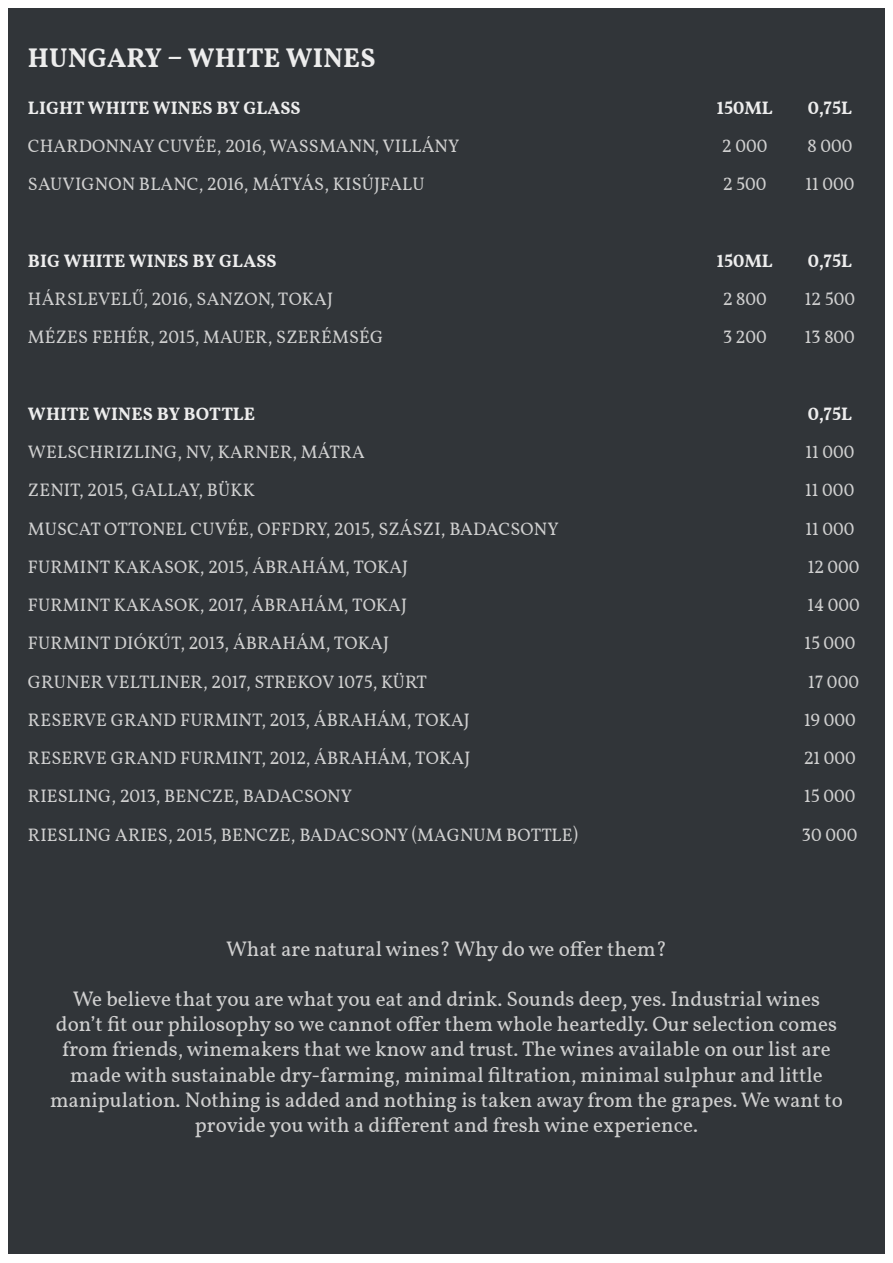
<style>
.page{position:relative;width:893px;height:1263px;background:#fff}
.page>*{position:absolute;margin:0;border:0;box-sizing:border-box;transform-origin:0 0}
.t1{font:700 27px "Vollkorn";letter-spacing:.01em;color:#ededed}
.t2{font:21px/25.2px "Vollkorn";color:#d0d0d0;text-align:center}
.t3{font:18px "Vollkorn";letter-spacing:.01em;color:#d0d0d0}
.t4{font:700 18px "Vollkorn";letter-spacing:.01em;color:#ededed}
</style>
<div class="page">
<div style="left:8px;top:9px;width:876px;height:1245px;background:#313539"></div>
<h1 class="t1" style="left:28px;top:41px;width:349px">HUNGARY – WHITE WINES</h1>
<p class="t4" style="left:28px;top:96px;width:274px">LIGHT WHITE WINES BY GLASS</p>
<p class="t4" style="left:717px;top:96px;width:58px">150ML</p>
<p class="t4" style="left:808px;top:96px;width:46px">0,75L</p>
<p class="t3" style="left:28px;top:135px;width:433px">CHARDONNAY CUVÉE, 2016, WASSMANN, VILLÁNY</p>
<p class="t3" style="left:722px;top:135px;width:47px">2 000</p>
<p class="t3" style="left:807px;top:135px;width:46px">8 000</p>
<p class="t3" style="left:28px;top:173px;width:398px">SAUVIGNON BLANC, 2016, MÁTYÁS, KISÚJFALU</p>
<p class="t3" style="left:723px;top:173px;width:45px">2 500</p>
<p class="t3" style="left:805px;top:173px;width:50px">11 000</p>
<p class="t4" style="left:28px;top:250px;width:250px">BIG WHITE WINES BY GLASS</p>
<p class="t4" style="left:717px;top:250px;width:58px">150ML</p>
<p class="t4" style="left:808px;top:250px;width:46px">0,75L</p>
<p class="t3" style="left:28px;top:288px;width:307px">HÁRSLEVELŰ, 2016, SANZON, TOKAJ</p>
<p class="t3" style="left:723px;top:288px;width:45px">2 800</p>
<p class="t3" style="left:805px;top:288px;width:52px">12 500</p>
<p class="t3" style="left:28px;top:326px;width:357px">MÉZES FEHÉR, 2015, MAUER, SZERÉMSÉG</p>
<p class="t3" style="left:723px;top:326px;width:45px">3 200</p>
<p class="t3" style="left:805px;top:326px;width:52px">13 800</p>
<p class="t4" style="left:28px;top:403px;width:229px">WHITE WINES BY BOTTLE</p>
<p class="t4" style="left:808px;top:403px;width:46px">0,75L</p>
<p class="t3" style="left:28px;top:441px;width:338px">WELSCHRIZLING, NV, KARNER, MÁTRA</p>
<p class="t3" style="left:805px;top:441px;width:50px">11 000</p>
<p class="t3" style="left:28px;top:479px;width:229px">ZENIT, 2015, GALLAY, BÜKK</p>
<p class="t3" style="left:805px;top:479px;width:51px">11 000</p>
<p class="t3" style="left:28px;top:517px;width:532px">MUSCAT OTTONEL CUVÉE, OFFDRY, 2015, SZÁSZI, BADACSONY</p>
<p class="t3" style="left:805px;top:517px;width:50px">11 000</p>
<p class="t3" style="left:28px;top:556px;width:382px">FURMINT KAKASOK, 2015, ÁBRAHÁM, TOKAJ</p>
<p class="t3" style="left:808px;top:556px;width:53px">12 000</p>
<p class="t3" style="left:28px;top:594px;width:380px">FURMINT KAKASOK, 2017, ÁBRAHÁM, TOKAJ</p>
<p class="t3" style="left:807px;top:594px;width:54px">14 000</p>
<p class="t3" style="left:28px;top:632px;width:362px">FURMINT DIÓKÚT, 2013, ÁBRAHÁM, TOKAJ</p>
<p class="t3" style="left:804px;top:632px;width:53px">15 000</p>
<p class="t3" style="left:28px;top:670px;width:401px">GRUNER VELTLINER, 2017, STREKOV 1075, KÜRT</p>
<p class="t3" style="left:808px;top:670px;width:52px">17 000</p>
<p class="t3" style="left:28px;top:709px;width:443px">RESERVE GRAND FURMINT, 2013, ÁBRAHÁM, TOKAJ</p>
<p class="t3" style="left:804px;top:709px;width:53px">19 000</p>
<p class="t3" style="left:28px;top:747px;width:444px">RESERVE GRAND FURMINT, 2012, ÁBRAHÁM, TOKAJ</p>
<p class="t3" style="left:804px;top:747px;width:53px">21 000</p>
<p class="t3" style="left:28px;top:785px;width:326px">RIESLING, 2013, BENCZE, BADACSONY</p>
<p class="t3" style="left:804px;top:785px;width:53px">15 000</p>
<p class="t3" style="left:28px;top:824px;width:551px">RIESLING ARIES, 2015, BENCZE, BADACSONY (MAGNUM BOTTLE)</p>
<p class="t3" style="left:802px;top:824px;width:57px">30 000</p>
<p class="t2" style="left:226px;top:938px;width:442px">What are natural wines? Why do we offer them?</p>
<p class="t2" style="left:50px;top:988px;width:794px">We believe that you are what you eat and drink. Sounds deep, yes. Industrial wines don’t fit our philosophy so we cannot offer them whole heartedly. Our selection comes from friends, winemakers that we know and trust. The wines available on our list are made with sustainable dry-farming, minimal filtration, minimal sulphur and little manipulation. Nothing is added and nothing is taken away from the grapes. We want to provide you with a different and fresh wine experience.</p>
</div>
